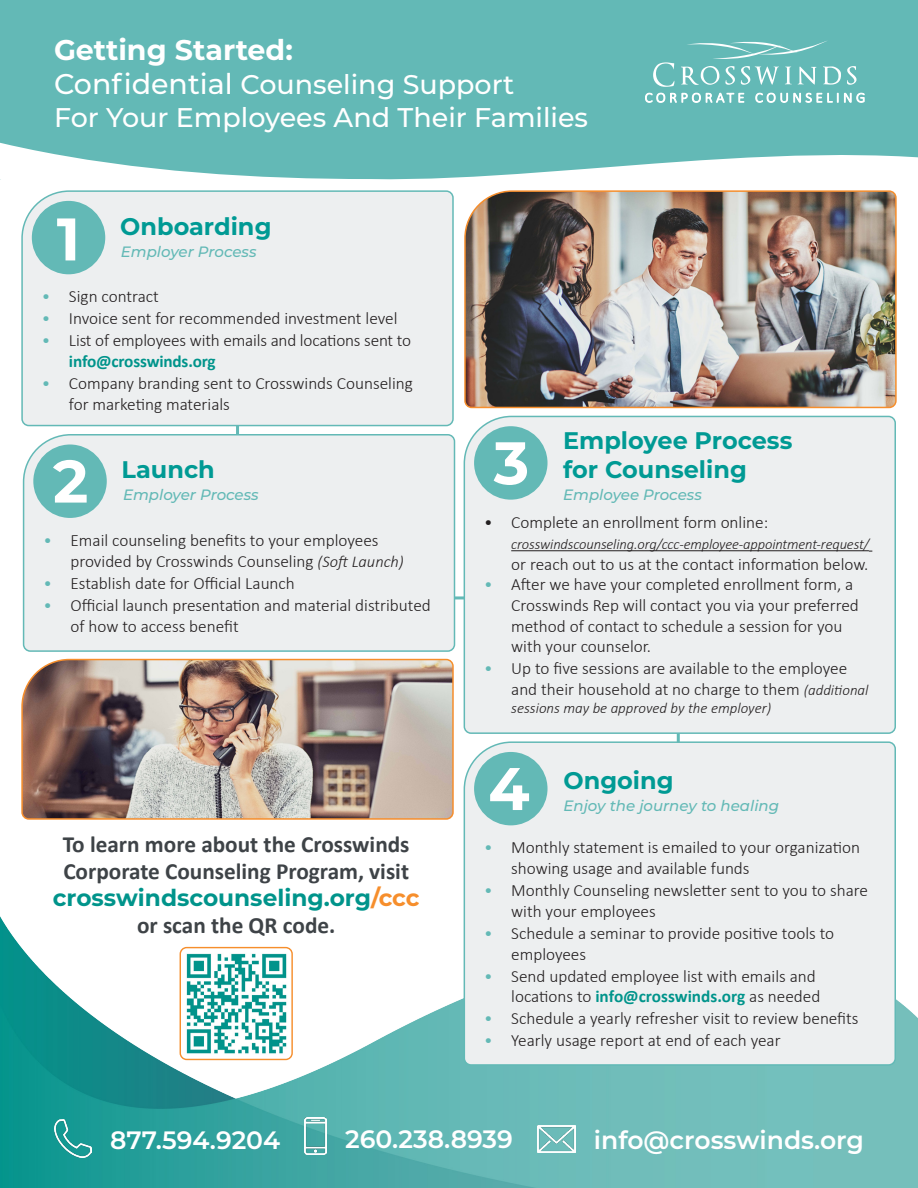
<style>
.page{position:relative;width:918px;height:1188px;background:#fff}
.page>*{position:absolute;margin:0;border:0;box-sizing:border-box;transform-origin:0 0}
.t1{font:700 60px "Montserrat";color:#fff}
.t2{font:700 28.5px "Montserrat";color:#fff}
.t3{font:500 27px/32.4px "Montserrat";color:#fff}
.t4{font:600 25.05px "Montserrat";color:#fff}
.t5{font:700 24px/28.8px "Montserrat";color:#009a94}
.t6{font:700 23.25px/27px "Calibri";color:#3e4347}
.t7{font:700 23.25px "Montserrat";color:#00948b}
.t8{font:300 17.25px/20.7px "Calibri";color:#231f20}
.t9{font:italic 500 15px "Montserrat";color:#63b9b6}
.t10{font:italic 300 15px "Calibri";color:#231f20}
.t11{font:italic 300 14.7px "Calibri";letter-spacing:-.01em;color:#231f20}
.s1{font-size:28.5px}
.s2{color:#63b9b6}
.s3{font-weight:700;color:#00948b}
.s4{font-style:italic;font-size:16.5px}
.s5{color:#f68e2c}
.s6{font-style:italic;font-size:15px}
</style>
<div class="page">
<img style="left:0;top:916px;width:918px;height:272px">
<img style="left:537px;top:1126px;width:38px;height:27px">
<img style="left:305px;top:1118px;width:22px;height:37px">
<img style="left:54px;top:1120px;width:37px;height:37px">
<img style="left:180px;top:948px;width:112px;height:111px">
<div style="left:180px;top:947px;width:113px;height:113px;border:1px solid #f68e2c;border-radius:6px"></div>
<hr style="left:236px;top:419px;width:3px;height:22px;background:#63b9b6">
<hr style="left:451px;top:596px;width:25px;height:3px;background:#63b9b6">
<svg style="left:0;top:0;width:918px;height:180px;background:#6fbebb"></svg>
<svg style="left:645px;top:40px;width:220px;height:63px;background:#79c3c0"></svg>
<div style="left:21px;top:190px;width:433px;height:237px;background:#edeff0"></div>
<div style="left:32px;top:201px;width:73px;height:73px;background:#63b9b6;border-radius:50%"></div>
<div style="left:22px;top:434px;width:434px;height:218px;background:#edeff0"></div>
<div style="left:33px;top:445px;width:74px;height:73px;background:#63b9b6;border-radius:50%"></div>
<hr style="left:677px;top:733px;width:3px;height:17px;background:#63b9b6">
<div style="left:463px;top:415px;width:433px;height:320px;background:#edeff0"></div>
<div style="left:474px;top:426px;width:74px;height:74px;background:#63b9b6;border-radius:50%"></div>
<hr style="left:511px;top:550px;width:358px;height:1px;background:#231f20">
<div style="left:463px;top:741px;width:434px;height:325px;background:#edeff0"></div>
<div style="left:474px;top:752px;width:74px;height:73px;background:#63b9b6;border-radius:50%"></div>
<img style="left:464px;top:190px;width:433px;height:219px">
<img style="left:21px;top:658px;width:433px;height:162px">
<p class="t2" style="left:54px;top:29px;width:240px">Getting Started:</p>
<p class="t3" style="left:54px;top:67px;width:536px"><span class="s1">Confidential</span> Counseling Support<br>For Your Employees And Their Families</p>
<p class="t5" style="left:120px;top:211px;width:153px">Onboarding</p>
<p class="t9" style="left:121px;top:241px;width:137px">Employer Process</p>
<p class="t1" style="left:57px;top:196px;width:25px">1</p>
<p class="t8" style="left:42px;top:286px;width:118px"><span class="s2">•</span> Sign contract</p>
<p class="t8" style="left:42px;top:308px;width:357px"><span class="s2">•</span> Invoice sent for recommended investment level</p>
<p class="t8" style="left:69px;top:330px;width:344px;text-indent:-27px"><span class="s2">•</span> List of employees with emails and locations sent to <span class="s3">info@crosswinds.org</span></p>
<p class="t8" style="left:69px;top:373px;width:345px;text-indent:-27px"><span class="s2">•</span> Company branding sent to Crosswinds Counseling for marketing materials</p>
<p class="t1" style="left:53px;top:438px;width:37px">2</p>
<p class="t5" style="left:122px;top:454px;width:95px">Launch</p>
<p class="t9" style="left:123px;top:484px;width:137px">Employer Process</p>
<p class="t8" style="left:70px;top:530px;width:335px;text-indent:-27px"><span class="s2">•</span> Email counseling benefits to your employees provided by Crosswinds Counseling <span class="s4">(Soft Launch)</span></p>
<p class="t8" style="left:43px;top:573px;width:253px"><span class="s2">•</span> Establish date for Official Launch</p>
<p class="t8" style="left:70px;top:595px;width:362px;text-indent:-27px"><span class="s2">•</span> Official launch presentation and material distributed of how to access benefit</p>
<p class="t6" style="left:63px;top:830px;width:348px">To learn more about the Crosswinds<br>Corporate Counseling Program, visit</p>
<p class="t7" style="left:53px;top:881px;width:368px">crosswindscounseling.org<span class="s5">/ccc</span></p>
<p class="t6" style="left:137px;top:911px;width:200px">or scan the QR code.</p>
<p class="t1" style="left:494px;top:420px;width:37px">3</p>
<p class="t5" style="left:563px;top:425px;width:231px">Employee Process for Counseling</p>
<p class="t9" style="left:563px;top:484px;width:140px">Employee Process</p>
<p class="t8" style="left:484px;top:512px;width:286px">• Complete an enrollment form online:</p>
<p class="t11" style="left:511px;top:535px;width:359px">crosswindscounseling.org/ccc-employee-appointment-request/</p>
<p class="t8" style="left:511px;top:553px;width:359px">or reach out to us at the contact information below.</p>
<p class="t8" style="left:511px;top:574px;width:349px;text-indent:-27px"><span class="s2">•</span> After we have your completed enrollment form, a Crosswinds Rep will contact you via your preferred method of contact to schedule a session for you with your counselor.</p>
<p class="t8" style="left:511px;top:658px;width:359px;text-indent:-27px"><span class="s2">•</span> Up to five sessions are available to the employee and their household at no charge to them <span class="s6">(additional</span></p>
<p class="t10" style="left:511px;top:699px;width:262px">sessions may be approved by the employer)</p>
<p class="t1" style="left:488px;top:745px;width:43px">4</p>
<p class="t5" style="left:563px;top:765px;width:112px">Ongoing</p>
<p class="t9" style="left:563px;top:796px;width:217px">Enjoy the journey to healing</p>
<p class="t8" style="left:511px;top:837px;width:350px;text-indent:-27px"><span class="s2">•</span> Monthly statement is emailed to your organization showing usage and available funds</p>
<p class="t8" style="left:511px;top:880px;width:358px;text-indent:-27px"><span class="s2">•</span> Monthly Counseling newsletter sent to you to share with your employees</p>
<p class="t8" style="left:511px;top:923px;width:325px;text-indent:-27px"><span class="s2">•</span> Schedule a seminar to provide positive tools to employees</p>
<p class="t8" style="left:484px;top:965px;width:338px;text-align:right"><span class="s2">•</span> Send updated employee list with emails and locations to <span class="s3">info@crosswinds.org</span> as needed</p>
<p class="t8" style="left:484px;top:1008px;width:376px"><span class="s2">•</span> Schedule a yearly refresher visit to review benefits</p>
<p class="t8" style="left:484px;top:1030px;width:298px"><span class="s2">•</span> Yearly usage report at end of each year</p>
<p class="t4" style="left:110px;top:1122px;width:172px">877.594.9204</p>
<p class="t4" style="left:345px;top:1121px;width:169px">260.238.8939</p>
<p class="t4" style="left:594px;top:1123px;width:272px">info@crosswinds.org</p>
</div>
